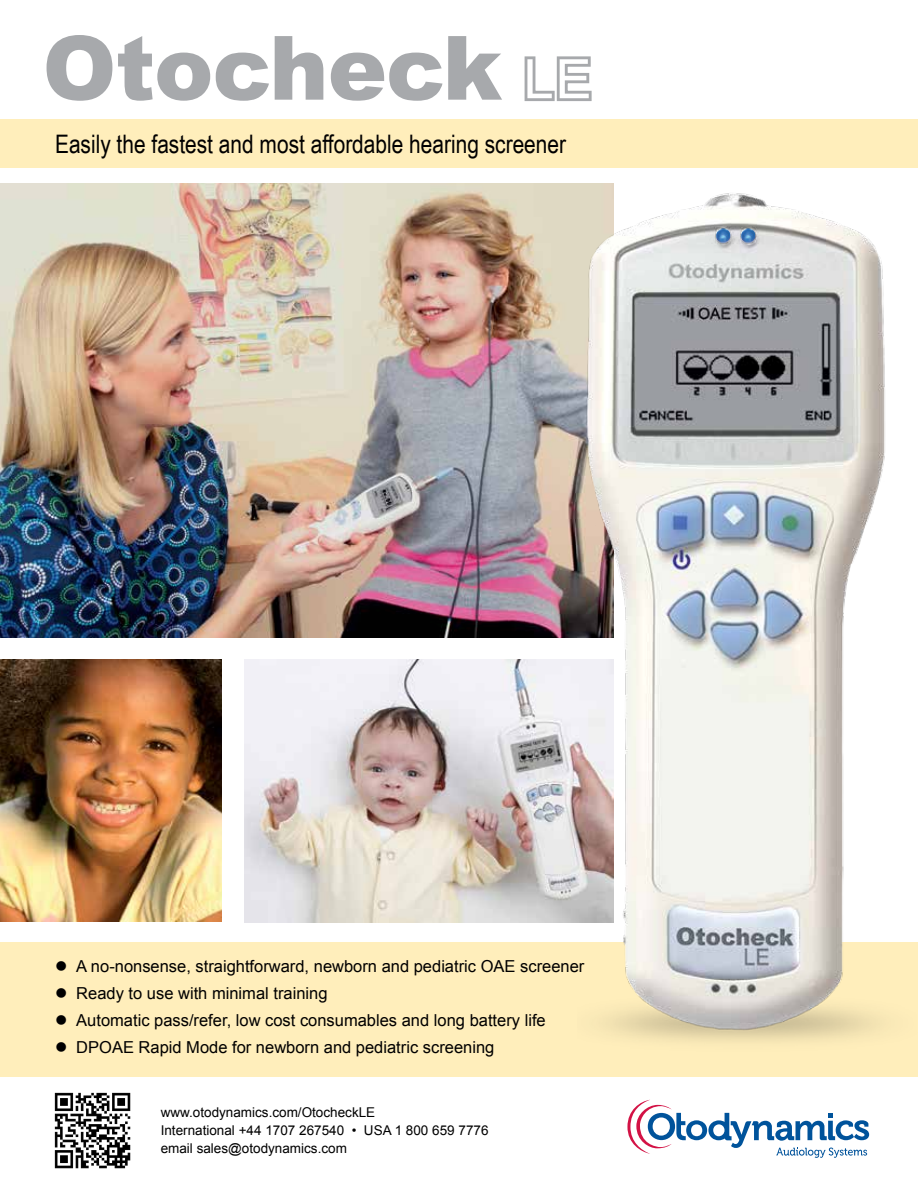
<style>
.page{position:relative;width:918px;height:1188px;background:#fff}
.page>*{position:absolute;margin:0;border:0;box-sizing:border-box;transform-origin:0 0}
.t1{font:900 88.8px "Arial";letter-spacing:-.01em;color:#a7a9ac}
.t2{font:25.5px "Arial Narrow";color:#000}
.t3{font:16.5px/27px "Arial";color:#000}
.t4{font:13.5px/18px "Arial";color:#000}
.s1{font-weight:400;font-size:54.45px;color:#fff}
</style>
<div class="page">
<img style="left:0;top:659px;width:221px;height:263px">
<img style="left:0;top:184px;width:500px;height:453px">
<div style="left:0;top:119px;width:918px;height:49px;background:#feb"></div>
<div style="left:0;top:942px;width:918px;height:134px;background:#feb"></div>
<svg style="left:627px;top:1100px;width:242px;height:58px"></svg>
<img style="left:500px;top:184px;width:385px;height:858px">
<img style="left:54px;top:1092px;width:77px;height:77px">
<img style="left:738px;top:227px;width:25px;height:19px">
<img style="left:708px;top:227px;width:30px;height:19px">
<img style="left:244px;top:659px;width:369px;height:263px">
<svg style="left:524px;top:56px;width:68px;height:45px"></svg>
<h1 class="t1" style="left:43px;top:3px;width:551px">Otocheck <span class="s1">LE</span></h1>
<h2 class="t2" style="left:55px;top:126px;width:513px">Easily the fastest and most affordable hearing screener</h2>
<p class="t3" style="left:76px;top:953px;width:510px">A no-nonsense, straightforward, newborn and pediatric OAE screener Ready to use with minimal training<br>Automatic pass/refer, low cost consumables and long battery life DPOAE Rapid Mode for newborn and pediatric screening</p>
<p class="t4" style="left:161px;top:1104px;width:329px">www.otodynamics.com/OtocheckLE<br>International +44 1707 267540 • USA 1 800 659 7776 email sales@otodynamics.com</p>
</div>
